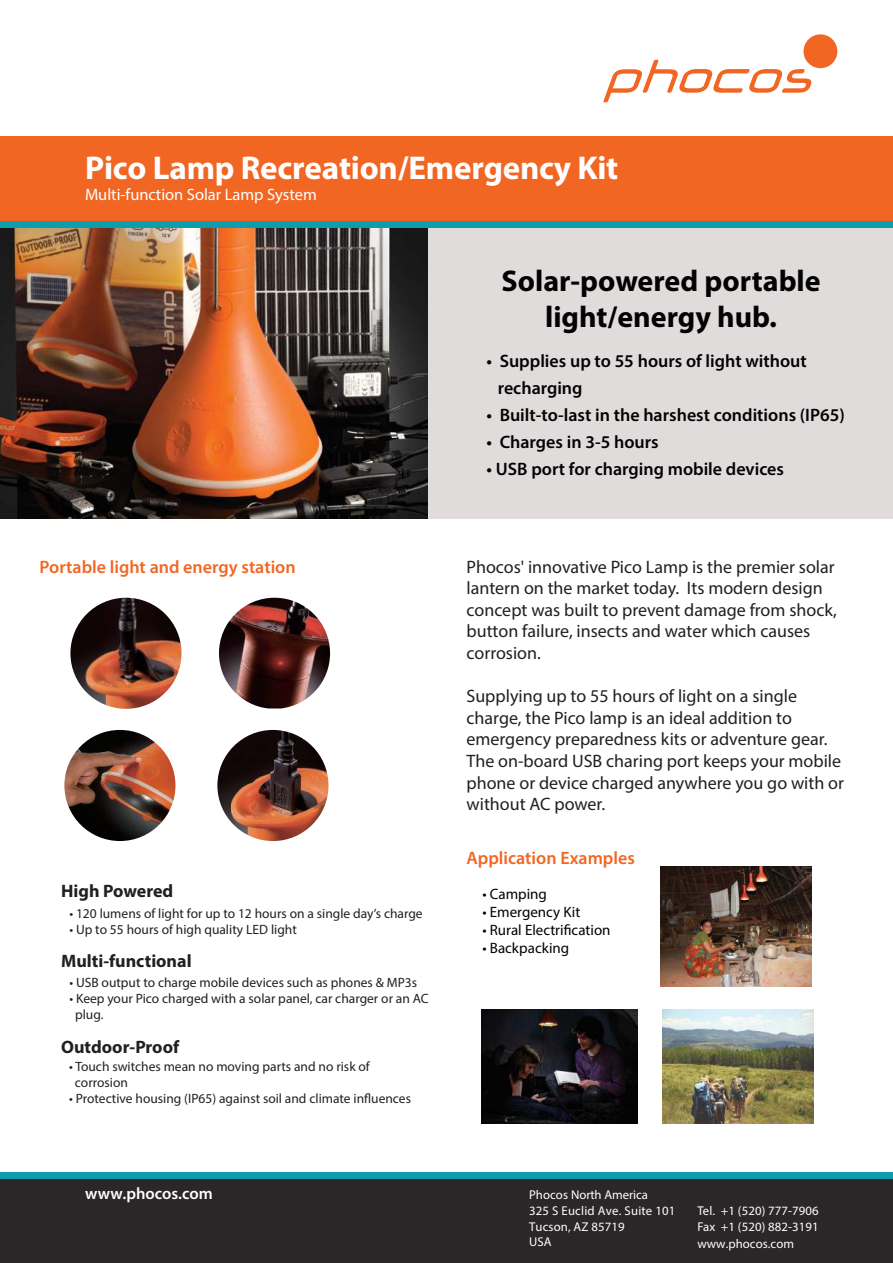
<style>
.page{position:relative;width:893px;height:1263px;background:#fff}
.page>*{position:absolute;margin:0;border:0;box-sizing:border-box;transform-origin:0 0}
.t1{font:700 33px "Myriad Pro";letter-spacing:-.005em;color:#fff}
.t2{font:700 30px/36px "Myriad Pro";color:#030203;text-align:center}
.t3{font:18px/21.6px "Myriad Pro";color:#221f1f}
.t4{font:600 18px/27px "Myriad Pro";color:#030203}
.t5{font:600 18px "Myriad Pro";color:#f26623}
.t6{font:700 18px "Myriad Pro";color:#221f1f}
.t7{font:16.5px "Myriad Pro";color:#fff}
.t8{font:600 16.5px "Myriad Pro";color:#fff}
.t9{font:15px "Myriad Pro";color:#030203}
.t10{font:13.5px/16.2px "Myriad Pro";color:#221f1f}
.t11{font:12.75px/15.6px "Myriad Pro";letter-spacing:.01em;color:#fff}
</style>
<div class="page">
<img style="left:0;top:227px;width:429px;height:292px">
<div style="left:429px;top:221px;width:464px;height:298px;background:#dfdcdb"></div>
<div style="left:0;top:136px;width:893px;height:85px;background:#f26623"></div>
<div style="left:0;top:221px;width:893px;height:6px;background:#0e9dad"></div>
<div style="left:0;top:1178px;width:893px;height:85px;background:#2b2628"></div>
<div style="left:803px;top:34px;width:34px;height:34px;background:#f26623;border-radius:50%"></div>
<svg style="left:603px;top:60px;width:209px;height:42px"></svg>
<div style="left:0;top:1172px;width:893px;height:7px;background:#0e9dad"></div>
<img style="left:662px;top:1010px;width:151px;height:113px">
<img style="left:481px;top:1010px;width:157px;height:113px">
<img style="left:70px;top:598px;width:112px;height:111px;border-radius:56px">
<img style="left:219px;top:598px;width:111px;height:110px">
<img style="left:64px;top:730px;width:111px;height:111px;border-radius:56px">
<img style="left:217px;top:730px;width:111px;height:111px;border-radius:56px">
<img style="left:660px;top:866px;width:152px;height:120px">
<h1 class="t1" style="left:85px;top:155px;width:535px">Pico Lamp Recreation/Emergency Kit</h1>
<p class="t7" style="left:85px;top:188px;width:233px">Multi-function Solar Lamp System</p>
<h2 class="t2" style="left:501px;top:265px;width:321px">Solar-powered portable light/energy hub.</h2>
<p class="t4" style="left:498px;top:349px;width:311px;text-indent:-11px">• Supplies up to 55 hours of light without recharging</p>
<p class="t4" style="left:487px;top:403px;width:360px">• Built-to-last in the harshest conditions (IP65)</p>
<p class="t4" style="left:487px;top:430px;width:174px">• Charges in 3-5 hours</p>
<p class="t4" style="left:487px;top:457px;width:299px">• USB port for charging mobile devices</p>
<p class="t5" style="left:40px;top:559px;width:258px">Portable light and energy station</p>
<p class="t3" style="left:466px;top:557px;width:372px">Phocos' innovative Pico Lamp is the premier solar lantern on the market today. Its modern design concept was built to prevent damage from shock, button failure, insects and water which causes corrosion.</p>
<p class="t3" style="left:466px;top:687px;width:379px">Supplying up to 55 hours of light on a single charge, the Pico lamp is an ideal addition to emergency preparedness kits or adventure gear.<br>The on-board USB charing port keeps your mobile phone or device charged anywhere you go with or without AC power.</p>
<p class="t6" style="left:61px;top:884px;width:114px">High Powered</p>
<p class="t10" style="left:69px;top:906px;width:355px">• 120 lumens of light for up to 12 hours on a single day’s charge</p>
<p class="t10" style="left:69px;top:922px;width:229px">• Up to 55 hours of high quality LED light</p>
<p class="t6" style="left:61px;top:954px;width:132px">Multi-functional</p>
<p class="t10" style="left:69px;top:975px;width:349px">• USB output to charge mobile devices such as phones &amp; MP3s</p>
<p class="t10" style="left:75px;top:992px;width:355px;text-indent:-6px">• Keep your Pico charged with a solar panel, car charger or an AC plug.</p>
<p class="t6" style="left:61px;top:1040px;width:120px">Outdoor-Proof</p>
<p class="t10" style="left:75px;top:1059px;width:296px;text-indent:-6px">• Touch switches mean no moving parts and no risk of corrosion</p>
<p class="t10" style="left:69px;top:1092px;width:343px">• Protective housing (IP65) against soil and climate influences</p>
<p class="t5" style="left:466px;top:851px;width:170px">Application Examples</p>
<p class="t9" style="left:482px;top:888px;width:66px">• Camping</p>
<p class="t9" style="left:482px;top:906px;width:99px">• Emergency Kit</p>
<p class="t9" style="left:482px;top:924px;width:130px">• Rural Electrification</p>
<p class="t9" style="left:482px;top:942px;width:88px">• Backpacking</p>
<p class="t8" style="left:85px;top:1187px;width:129px">www.phocos.com</p>
<p class="t11" style="left:529px;top:1188px;width:148px">Phocos North America<br>325 S Euclid Ave. Suite 101<br>Tucson, AZ 85719<br>USA</p>
<p class="t11" style="left:697px;top:1204px;width:123px">Tel. +1 (520) 777-7906<br>Fax +1 (520) 882-3191</p>
<p class="t11" style="left:697px;top:1237px;width:98px">www.phocos.com</p>
</div>
